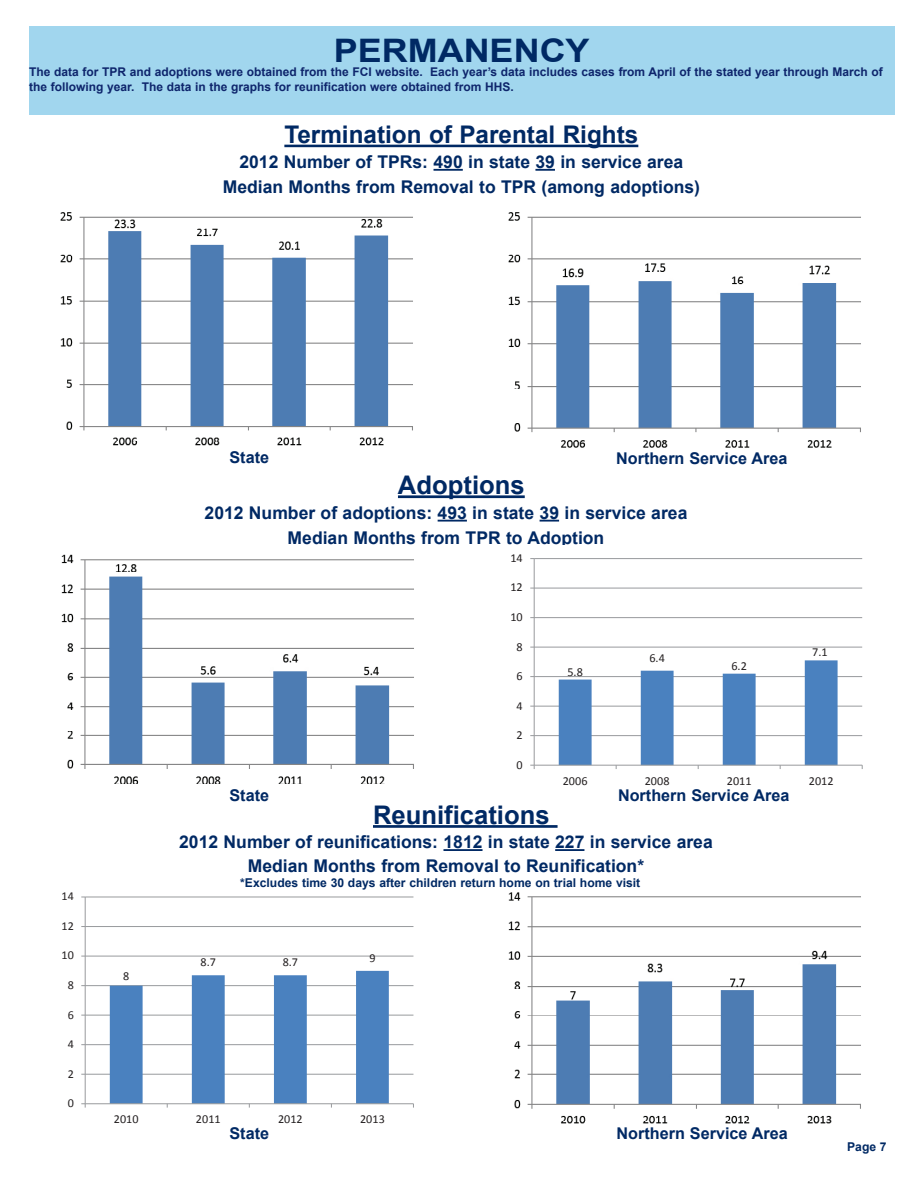
<style>
.page{position:relative;width:918px;height:1188px;background:#fff}
.page>*{position:absolute;margin:0;border:0;box-sizing:border-box;transform-origin:0 0}
.t1{font:700 32.4px "Arial";color:#002964;scale:1.11 1}
.t2{font:700 25.65px "Arial";color:#002964}
.t3{font:700 24.3px "Arial";color:#002964}
.t4{font:700 17.55px/25.3px "Arial";color:#002964;text-align:center}
.t5{font:700 16.2px "Arial";color:#002964}
.t6{font:12.15px "Calibri";color:#231f20}
.t7{font:700 12.15px "Arial";color:#002964}
.t8{font:700 12px/14.4px "Arial";color:#0e256c}
</style>
<div class="page">
<hr style="left:284px;top:145px;width:354px;height:2px;background:#002964">
<hr style="left:373px;top:825px;width:185px;height:3px;background:#002964">
<hr style="left:398px;top:495px;width:127px;height:3px;background:#002964">
<hr style="left:434px;top:169px;width:29px;height:2px;background:#002964">
<hr style="left:535px;top:169px;width:20px;height:2px;background:#002964">
<hr style="left:438px;top:520px;width:29px;height:2px;background:#002964">
<svg style="left:540px;top:520px;width:19px;height:2px"></svg>
<hr style="left:443px;top:849px;width:40px;height:2px;background:#002964">
<hr style="left:555px;top:849px;width:29px;height:2px;background:#002964">
<div style="left:29px;top:26px;width:866px;height:88px;background:#a1d6ee"></div>
<img style="left:508px;top:212px;width:353px;height:236px">
<img style="left:60px;top:212px;width:353px;height:234px">
<hr style="left:534px;top:735px;width:328px;height:1px;background:#989a9d">
<hr style="left:534px;top:706px;width:328px;height:1px;background:#989a9d">
<hr style="left:534px;top:676px;width:328px;height:1px;background:#989a9d">
<hr style="left:534px;top:647px;width:328px;height:1px;background:#989a9d">
<hr style="left:534px;top:617px;width:328px;height:1px;background:#989a9d">
<hr style="left:534px;top:588px;width:328px;height:1px;background:#989a9d">
<hr style="left:534px;top:558px;width:328px;height:1px;background:#989a9d">
<hr style="left:534px;top:559px;width:1px;height:206px;background:#989a9d">
<hr style="left:534px;top:765px;width:328px;height:1px;background:#989a9d">
<svg style="left:559px;top:660px;width:279px;height:109px"></svg>
<img style="left:61px;top:554px;width:353px;height:230px">
<img style="left:508px;top:892px;width:353px;height:232px">
<hr style="left:85px;top:1074px;width:328px;height:1px;background:#989a9d">
<hr style="left:85px;top:1044px;width:328px;height:1px;background:#989a9d">
<hr style="left:85px;top:1015px;width:328px;height:1px;background:#989a9d">
<hr style="left:85px;top:985px;width:328px;height:1px;background:#989a9d">
<hr style="left:85px;top:956px;width:328px;height:1px;background:#989a9d">
<hr style="left:85px;top:926px;width:328px;height:1px;background:#989a9d">
<hr style="left:85px;top:897px;width:328px;height:1px;background:#989a9d">
<hr style="left:85px;top:897px;width:1px;height:207px;background:#989a9d">
<hr style="left:85px;top:1103px;width:328px;height:1px;background:#989a9d">
<svg style="left:81px;top:1103px;width:5px;height:5px"></svg>
<svg style="left:110px;top:971px;width:279px;height:137px"></svg>
<h1 class="t1" style="left:334px;top:29px;width:232px">PERMANENCY</h1>
<p class="t8" style="left:29px;top:65px;width:855px">The data for TPR and adoptions were obtained from the FCI website. Each year’s data includes cases from April of the stated year through March of the following year. The data in the graphs for reunification were obtained from HHS.</p>
<h3 class="t3" style="left:284px;top:119px;width:355px">Termination of Parental Rights</h3>
<p class="t4" style="left:223px;top:150px;width:479px">2012 Number of TPRs: 490 in state 39 in service area<br>Median Months from Removal to TPR (among adoptions)</p>
<p class="t5" style="left:229px;top:446px;width:41px">State</p>
<h2 class="t2" style="left:398px;top:468px;width:128px">Adoptions</h2>
<p class="t5" style="left:616px;top:448px;width:173px">Northern Service Area</p>
<p class="t4" style="left:205px;top:500px;width:484px">2012 Number of adoptions: 493 in state 39 in service area<br>Median Months from TPR to Adoption</p>
<p class="t6" style="left:510px;top:550px;width:14px">14</p>
<p class="t6" style="left:510px;top:580px;width:14px">12</p>
<p class="t6" style="left:510px;top:609px;width:14px">10</p>
<p class="t6" style="left:517px;top:639px;width:8px">8</p>
<p class="t6" style="left:517px;top:668px;width:8px">6</p>
<p class="t6" style="left:517px;top:698px;width:8px">4</p>
<p class="t6" style="left:517px;top:727px;width:8px">2</p>
<p class="t6" style="left:517px;top:757px;width:8px">0</p>
<p class="t6" style="left:567px;top:664px;width:17px">5.8</p>
<p class="t6" style="left:649px;top:650px;width:17px">6.4</p>
<p class="t6" style="left:731px;top:658px;width:17px">6.2</p>
<p class="t6" style="left:812px;top:645px;width:17px">7.1</p>
<p class="t6" style="left:563px;top:773px;width:26px">2006</p>
<p class="t6" style="left:645px;top:773px;width:26px">2008</p>
<p class="t6" style="left:727px;top:773px;width:26px">2011</p>
<p class="t6" style="left:809px;top:773px;width:26px">2012</p>
<p class="t5" style="left:229px;top:785px;width:41px">State</p>
<p class="t5" style="left:618px;top:785px;width:173px">Northern Service Area</p>
<h2 class="t2" style="left:373px;top:798px;width:178px">Reunifications</h2>
<p class="t4" style="left:179px;top:831px;width:535px;line-height:23.5px">2012 Number of reunifications: 1812 in state 227 in service area<br>Median Months from Removal to Reunification*</p>
<p class="t6" style="left:62px;top:889px;width:14px">14</p>
<p class="t6" style="left:62px;top:918px;width:14px">12</p>
<p class="t6" style="left:62px;top:948px;width:14px">10</p>
<p class="t6" style="left:68px;top:977px;width:8px">8</p>
<p class="t6" style="left:68px;top:1007px;width:8px">6</p>
<p class="t6" style="left:68px;top:1036px;width:8px">4</p>
<p class="t6" style="left:68px;top:1066px;width:8px">2</p>
<p class="t6" style="left:68px;top:1095px;width:8px">0</p>
<p class="t7" style="left:240px;top:875px;width:402px">*Excludes time 30 days after children return home on trial home visit</p>
<p class="t6" style="left:123px;top:969px;width:8px">8</p>
<p class="t6" style="left:201px;top:955px;width:17px">8.7</p>
<p class="t6" style="left:283px;top:955px;width:17px">8.7</p>
<p class="t6" style="left:369px;top:950px;width:8px">9</p>
<p class="t6" style="left:114px;top:1111px;width:26px">2010</p>
<p class="t6" style="left:196px;top:1111px;width:26px">2011</p>
<p class="t6" style="left:278px;top:1111px;width:26px">2012</p>
<p class="t6" style="left:360px;top:1111px;width:26px">2013</p>
<p class="t5" style="left:229px;top:1123px;width:41px">State</p>
<p class="t5" style="left:617px;top:1123px;width:173px">Northern Service Area</p>
<p class="t7" style="left:847px;top:1139px;width:41px">Page 7</p>
</div>
